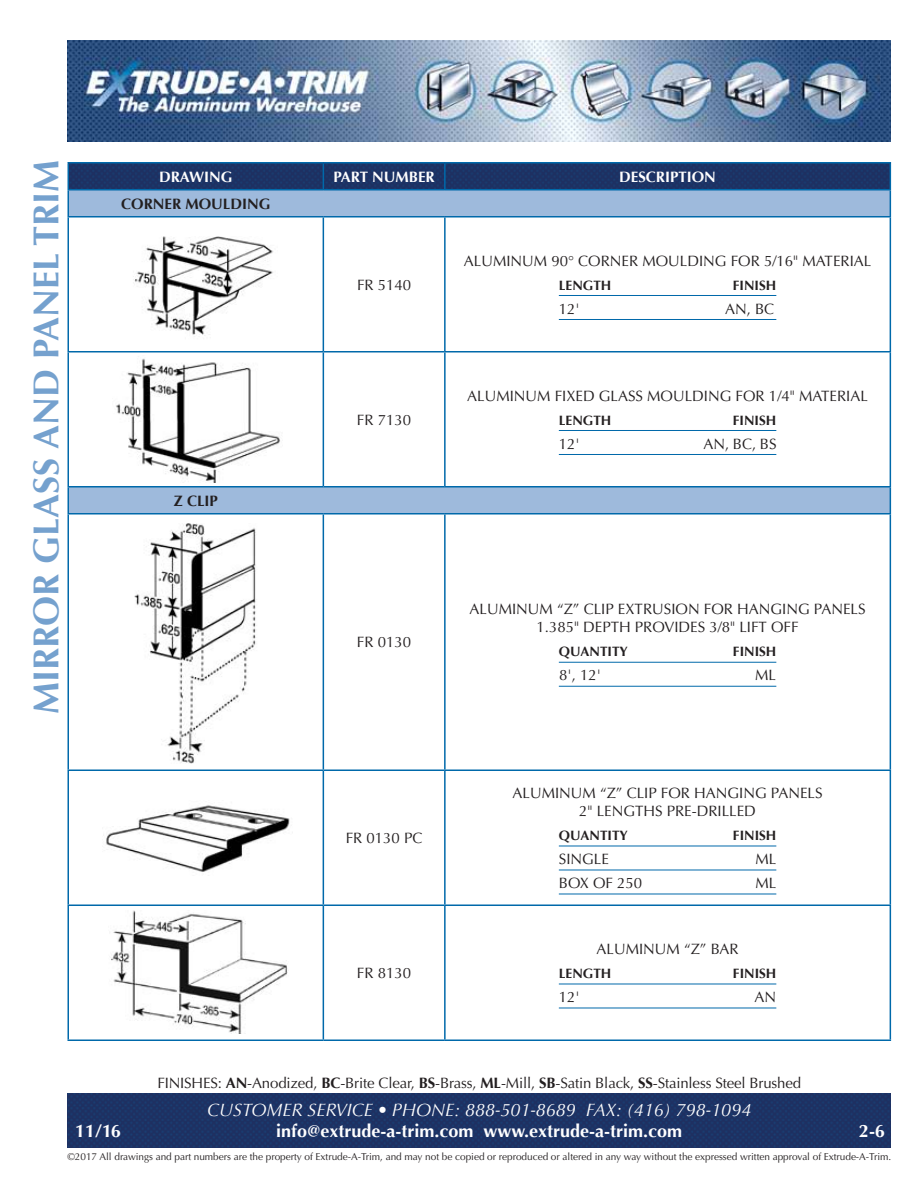
<style>
.page{position:relative;width:918px;height:1188px;background:#fff}
.page>*{position:absolute;margin:0;border:0;box-sizing:border-box;transform-origin:0 0}
.t1{font:700 36px "Optima";color:#75a1ce}
.t2{font:700 18px "Optima";color:#fff}
.t3{font:italic 18px "Optima";color:#fff}
.t4{font:15px/18px "Optima";color:#231f20;text-align:center}
.t5{font:700 15px "Optima";color:#fff}
.t6{font:700 15px "Optima";color:#231f20}
.t7{font:700 13.5px "Optima";color:#231f20}
.t8{font:10.05px "Optima";letter-spacing:-.005em;color:#231f20}
.s1{font-weight:700}
</style>
<div class="page">
<img style="left:68px;top:1094px;width:823px;height:54px">
<img style="left:68px;top:40px;width:823px;height:102px">
<img style="left:69px;top:164px;width:821px;height:25px">
<svg style="left:69px;top:190px;width:821px;height:323px"></svg>
<hr style="left:68px;top:162px;width:255px;height:2px;background:#0069aa">
<hr style="left:323px;top:162px;width:122px;height:2px;background:#0069aa">
<svg style="left:323px;top:164px;width:1px;height:25px"></svg>
<hr style="left:445px;top:162px;width:446px;height:2px;background:#0069aa">
<hr style="left:444px;top:164px;width:2px;height:25px;background:#0069aa">
<hr style="left:68px;top:189px;width:255px;height:1px;background:#0069aa">
<svg style="left:68px;top:164px;width:1px;height:52px"></svg>
<hr style="left:323px;top:189px;width:122px;height:1px;background:#0069aa">
<hr style="left:445px;top:189px;width:446px;height:1px;background:#0069aa">
<svg style="left:890px;top:164px;width:1px;height:52px"></svg>
<hr style="left:68px;top:216px;width:255px;height:2px;background:#0069aa">
<hr style="left:68px;top:218px;width:1px;height:133px;background:#0069aa">
<hr style="left:323px;top:216px;width:122px;height:2px;background:#0069aa">
<hr style="left:323px;top:218px;width:1px;height:133px;background:#0069aa">
<hr style="left:445px;top:216px;width:446px;height:2px;background:#0069aa">
<hr style="left:444px;top:218px;width:2px;height:133px;background:#0069aa">
<hr style="left:890px;top:218px;width:1px;height:133px;background:#0069aa">
<hr style="left:68px;top:351px;width:255px;height:1px;background:#0069aa">
<hr style="left:68px;top:352px;width:1px;height:134px;background:#0069aa">
<hr style="left:323px;top:351px;width:122px;height:1px;background:#0069aa">
<hr style="left:323px;top:352px;width:1px;height:134px;background:#0069aa">
<hr style="left:445px;top:351px;width:446px;height:1px;background:#0069aa">
<hr style="left:444px;top:352px;width:2px;height:134px;background:#0069aa">
<hr style="left:890px;top:352px;width:1px;height:134px;background:#0069aa">
<hr style="left:68px;top:486px;width:255px;height:2px;background:#0069aa">
<hr style="left:323px;top:486px;width:122px;height:2px;background:#0069aa">
<hr style="left:445px;top:486px;width:446px;height:2px;background:#0069aa">
<svg style="left:890px;top:488px;width:1px;height:25px"></svg>
<hr style="left:68px;top:513px;width:255px;height:1px;background:#0069aa">
<hr style="left:68px;top:514px;width:1px;height:256px;background:#0069aa">
<hr style="left:323px;top:513px;width:122px;height:1px;background:#0069aa">
<hr style="left:323px;top:514px;width:1px;height:256px;background:#0069aa">
<hr style="left:445px;top:513px;width:446px;height:1px;background:#0069aa">
<hr style="left:444px;top:514px;width:2px;height:256px;background:#0069aa">
<hr style="left:890px;top:514px;width:1px;height:256px;background:#0069aa">
<hr style="left:68px;top:770px;width:255px;height:1px;background:#0069aa">
<hr style="left:68px;top:771px;width:1px;height:133px;background:#0069aa">
<hr style="left:323px;top:770px;width:122px;height:1px;background:#0069aa">
<hr style="left:323px;top:771px;width:1px;height:133px;background:#0069aa">
<hr style="left:445px;top:770px;width:446px;height:1px;background:#0069aa">
<hr style="left:444px;top:771px;width:2px;height:133px;background:#0069aa">
<hr style="left:890px;top:771px;width:1px;height:133px;background:#0069aa">
<hr style="left:68px;top:904px;width:255px;height:2px;background:#0069aa">
<hr style="left:68px;top:906px;width:1px;height:134px;background:#0069aa">
<hr style="left:323px;top:904px;width:122px;height:2px;background:#0069aa">
<hr style="left:323px;top:906px;width:1px;height:134px;background:#0069aa">
<hr style="left:445px;top:904px;width:446px;height:2px;background:#0069aa">
<hr style="left:444px;top:906px;width:2px;height:134px;background:#0069aa">
<hr style="left:890px;top:906px;width:1px;height:134px;background:#0069aa">
<hr style="left:68px;top:1040px;width:255px;height:1px;background:#0069aa">
<hr style="left:323px;top:1040px;width:122px;height:1px;background:#0069aa">
<hr style="left:445px;top:1040px;width:446px;height:1px;background:#0069aa">
<svg style="left:68px;top:488px;width:1px;height:25px"></svg>
<hr style="left:559px;top:295px;width:217px;height:1px;background:#0069aa">
<hr style="left:559px;top:319px;width:217px;height:1px;background:#0069aa">
<hr style="left:559px;top:430px;width:217px;height:1px;background:#0069aa">
<hr style="left:559px;top:454px;width:217px;height:1px;background:#0069aa">
<hr style="left:559px;top:662px;width:217px;height:1px;background:#0069aa">
<hr style="left:559px;top:686px;width:217px;height:1px;background:#0069aa">
<hr style="left:559px;top:846px;width:217px;height:1px;background:#0069aa">
<hr style="left:559px;top:870px;width:217px;height:1px;background:#0069aa">
<hr style="left:559px;top:894px;width:217px;height:1px;background:#0069aa">
<hr style="left:559px;top:984px;width:217px;height:1px;background:#0069aa">
<hr style="left:559px;top:1008px;width:217px;height:1px;background:#0069aa">
<img style="left:113px;top:356px;width:169px;height:126px">
<img style="left:109px;top:221px;width:169px;height:126px">
<img style="left:103px;top:805px;width:187px;height:67px">
<img style="left:134px;top:524px;width:122px;height:240px">
<img style="left:111px;top:910px;width:177px;height:124px">
<h1 class="t1" style="left:25px;top:714px;width:556px;rotate:-90deg">MIRROR GLASS AND PANEL TRIM</h1>
<p class="t5" style="left:159px;top:168px;width:75px">DRAWING</p>
<p class="t5" style="left:333px;top:168px;width:103px">PART NUMBER</p>
<p class="t5" style="left:619px;top:168px;width:98px">DESCRIPTION</p>
<p class="t6" style="left:121px;top:195px;width:151px">CORNER MOULDING</p>
<p class="t6" style="left:174px;top:492px;width:46px">Z CLIP</p>
<p class="t4" style="left:357px;top:276px;width:56px">FR 5140</p>
<p class="t4" style="left:357px;top:411px;width:56px">FR 7130</p>
<p class="t4" style="left:464px;top:252px;width:409px">ALUMINUM 90° CORNER MOULDING FOR 5/16" MATERIAL</p>
<p class="t7" style="left:559px;top:277px;width:54px">LENGTH</p>
<p class="t7" style="left:733px;top:277px;width:45px">FINISH</p>
<p class="t4" style="left:559px;top:300px;width:22px">12'</p>
<p class="t4" style="left:725px;top:300px;width:51px">AN, BC</p>
<p class="t4" style="left:467px;top:387px;width:402px">ALUMINUM FIXED GLASS MOULDING FOR 1/4" MATERIAL</p>
<p class="t7" style="left:559px;top:412px;width:54px">LENGTH</p>
<p class="t7" style="left:733px;top:412px;width:45px">FINISH</p>
<p class="t4" style="left:559px;top:435px;width:22px">12'</p>
<p class="t4" style="left:704px;top:435px;width:74px">AN, BC, BS</p>
<p class="t4" style="left:357px;top:634px;width:56px">FR 0130</p>
<p class="t4" style="left:470px;top:601px;width:397px">ALUMINUM “Z” CLIP EXTRUSION FOR HANGING PANELS<br>1.385" DEPTH PROVIDES 3/8" LIFT OFF</p>
<p class="t7" style="left:559px;top:644px;width:71px">QUANTITY</p>
<p class="t7" style="left:733px;top:644px;width:45px">FINISH</p>
<p class="t4" style="left:559px;top:667px;width:43px">8', 12'</p>
<p class="t4" style="left:755px;top:667px;width:22px">ML</p>
<p class="t4" style="left:346px;top:829px;width:78px">FR 0130 PC</p>
<p class="t4" style="left:357px;top:964px;width:56px">FR 8130</p>
<p class="t4" style="left:513px;top:784px;width:312px">ALUMINUM “Z” CLIP FOR HANGING PANELS<br>2" LENGTHS PRE-DRILLED</p>
<p class="t7" style="left:559px;top:828px;width:71px">QUANTITY</p>
<p class="t7" style="left:733px;top:828px;width:45px">FINISH</p>
<p class="t4" style="left:559px;top:850px;width:52px">SINGLE</p>
<p class="t4" style="left:756px;top:850px;width:22px">ML</p>
<p class="t4" style="left:559px;top:874px;width:85px">BOX OF 250</p>
<p class="t4" style="left:756px;top:874px;width:22px">ML</p>
<p class="t4" style="left:597px;top:940px;width:143px">ALUMINUM “Z” BAR</p>
<p class="t7" style="left:559px;top:966px;width:54px">LENGTH</p>
<p class="t7" style="left:733px;top:966px;width:45px">FINISH</p>
<p class="t4" style="left:559px;top:988px;width:22px">12'</p>
<p class="t4" style="left:755px;top:988px;width:23px">AN</p>
<p class="t4" style="left:157px;top:1074px;width:645px">FINISHES: <span class="s1">AN</span>-Anodized, <span class="s1">BC</span>-Brite Clear, <span class="s1">BS</span>-Brass, <span class="s1">ML</span>-Mill, <span class="s1">SB</span>-Satin Black, <span class="s1">SS</span>-Stainless Steel Brushed</p>
<p class="t3" style="left:207px;top:1099px;width:546px">CUSTOMER SERVICE • PHONE: 888-501-8689 FAX: (416) 798-1094</p>
<p class="t2" style="left:75px;top:1120px;width:47px">11/16</p>
<p class="t2" style="left:276px;top:1120px;width:407px">info@extrude-a-trim.com www.extrude-a-trim.com</p>
<p class="t2" style="left:859px;top:1120px;width:28px">2-6</p>
<p class="t8" style="left:68px;top:1151px;width:825px">©2017 All drawings and part numbers are the property of Extrude-A-Trim, and may not be copied or reproduced or altered in any way without the expressed written approval of Extrude-A-Trim.</p>
</div>
